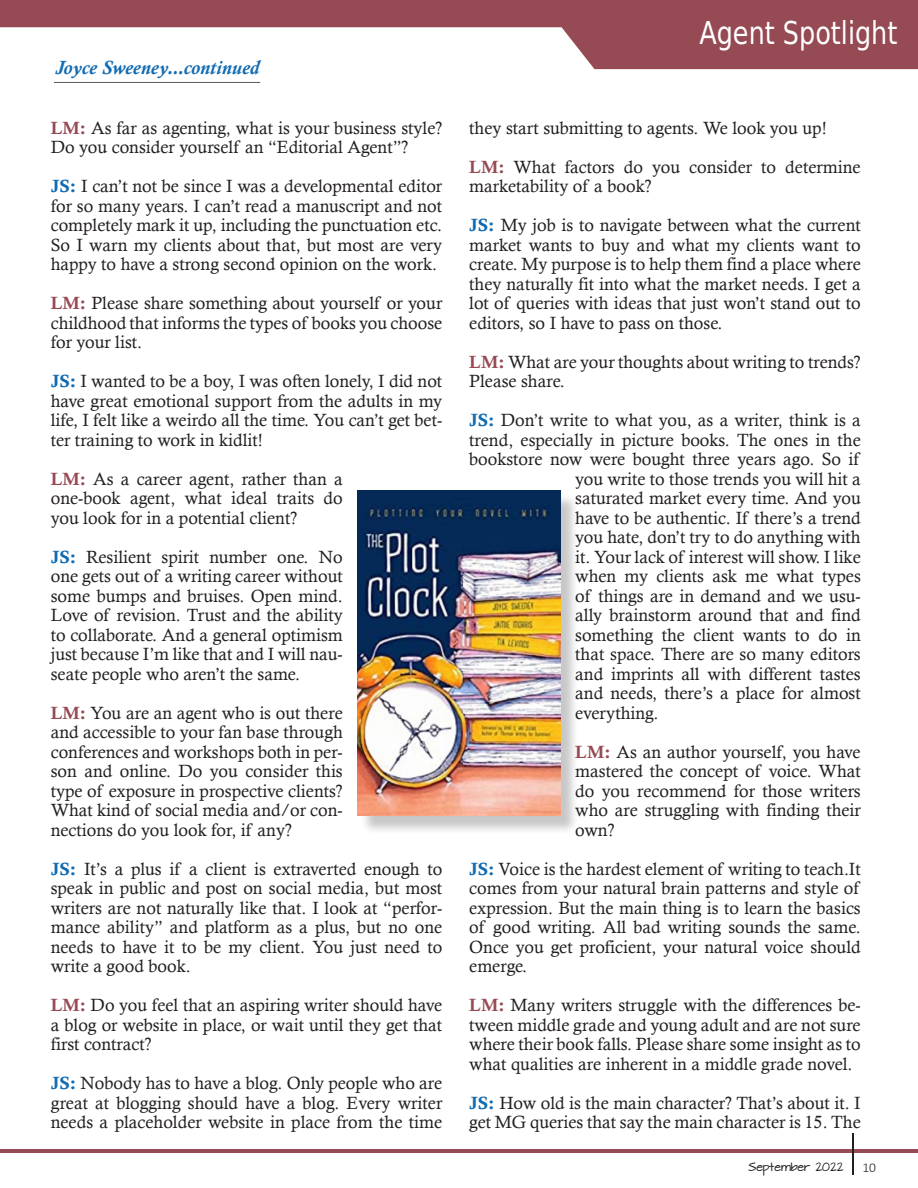
<style>
.page{position:relative;width:918px;height:1188px;background:#fff}
.page>*{position:absolute;margin:0;border:0;box-sizing:border-box;transform-origin:0 0}
.t1{font:31.5px "DejaVu Sans Condensed";color:#fff;scale:.9 1}
.t2{font:italic 700 19.5px "Calisto";color:#126cb3}
.t3{font:17.7px/19.5px "Calisto";color:#231f20;text-align:justify}
.t4{font:300 13.5px "Calibri";color:#231f20}
.t5{font:10.2px "Architects Daughter";color:#231f20}
.s1{font-family:"Calis MT Bol";color:#964a53}
.s2{font-family:"Calis MT Bol";color:#126cb3}
</style>
<div class="page">
<hr style="left:0;top:1149px;width:918px;height:4px;background:#964a53">
<hr style="left:852px;top:1133px;width:2px;height:42px;background:#231f20">
<svg style="left:0;top:0;width:918px;height:69px;fill:#964a53"></svg>
<hr style="left:54px;top:82px;width:206px;height:1px;background:#57585a">
<div style="left:360px;top:493px;width:219px;height:341px;background:#231f20;opacity:.25"></div>
<img style="left:358px;top:491px;width:202px;height:325px">
<p class="t2" style="left:55px;top:57px;width:206px">Joyce Sweeney...continued</p>
<p class="t3" style="left:51px;top:118px;width:393px"><span class="s1">LM:</span> As far as agenting, what is your business style?<br>Do you consider yourself an “Editorial Agent”?</p>
<p class="t3" style="left:51px;top:176px;width:393px"><span class="s2">JS:</span> I can’t not be since I was a developmental editor for so many years. I can’t read a manuscript and not completely mark it up, including the punctuation etc.<br>So I warn my clients about that, but most are very happy to have a strong second opinion on the work.</p>
<p class="t3" style="left:51px;top:293px;width:393px"><span class="s1">LM:</span> Please share something about yourself or your childhood that informs the types of books you choose for your list.</p>
<p class="t3" style="left:51px;top:371px;width:393px"><span class="s2">JS:</span> I wanted to be a boy, I was often lonely, I did not have great emotional support from the adults in my life, I felt like a weirdo all the time. You can’t get bet&shy;ter training to work in kidlit!</p>
<p class="t3" style="left:51px;top:469px;width:294px"><span class="s1">LM:</span> As a career agent, rather than a one-book agent, what ideal traits do you look for in a potential client?</p>
<p class="t3" style="left:51px;top:547px;width:294px"><span class="s2">JS:</span> Resilient spirit number one. No one gets out of a writing career without some bumps and bruises. Open mind.<br>Love of revision. Trust and the ability to collaborate. And a general optimism just because I’m like that and I will nau&shy;seate people who aren’t the same.</p>
<p class="t3" style="left:51px;top:703px;width:294px"><span class="s1">LM:</span> You are an agent who is out there and accessible to your fan base through conferences and workshops both in per&shy;son and online. Do you consider this type of exposure in prospective clients?<br>What kind of social media and/or con&shy;nections do you look for, if any?</p>
<p class="t3" style="left:51px;top:859px;width:393px"><span class="s2">JS:</span> It’s a plus if a client is extraverted enough to speak in public and post on social media, but most writers are not naturally like that. I look at “perfor&shy;mance ability” and platform as a plus, but no one needs to have it to be my client. You just need to write a good book.</p>
<p class="t3" style="left:51px;top:995px;width:393px"><span class="s1">LM:</span> Do you feel that an aspiring writer should have a blog or website in place, or wait until they get that first contract?</p>
<p class="t3" style="left:51px;top:1073px;width:393px"><span class="s2">JS:</span> Nobody has to have a blog. Only people who are great at blogging should have a blog. Every writer needs a placeholder website in place from the time</p>
<p class="t1" style="left:699px;top:8px;width:222px">Agent Spotlight</p>
<p class="t3" style="left:469px;top:118px;width:359px">they start submitting to agents. We look you up!</p>
<p class="t3" style="left:469px;top:157px;width:393px"><span class="s1">LM:</span> What factors do you consider to determine marketability of a book?</p>
<p class="t3" style="left:469px;top:215px;width:393px"><span class="s2">JS:</span> My job is to navigate between what the current market wants to buy and what my clients want to create. My purpose is to help them find a place where they naturally fit into what the market needs. I get a lot of queries with ideas that just won’t stand out to editors, so I have to pass on those.</p>
<p class="t3" style="left:469px;top:352px;width:393px"><span class="s1">LM:</span> What are your thoughts about writing to trends?<br>Please share.</p>
<p class="t3" style="left:469px;top:410px;width:393px"><span class="s2">JS:</span> Don’t write to what you, as a writer, think is a</p>
<p class="t3" style="left:469px;top:430px;width:393px">trend, especially in picture books. The ones in the</p>
<p class="t3" style="left:469px;top:449px;width:391px">bookstore now were bought three years ago. So if</p>
<p class="t3" style="left:575px;top:469px;width:287px">you write to those trends you will hit a</p>
<p class="t3" style="left:575px;top:488px;width:287px">saturated market every time. And you</p>
<p class="t3" style="left:575px;top:508px;width:287px">have to be authentic. If there’s a trend</p>
<p class="t3" style="left:575px;top:527px;width:287px">you hate, don’t try to do anything with</p>
<p class="t3" style="left:575px;top:547px;width:287px">it. Your lack of interest will show. I like</p>
<p class="t3" style="left:575px;top:566px;width:287px">when my clients ask me what types</p>
<p class="t3" style="left:575px;top:586px;width:287px">of things are in demand and we usu-</p>
<p class="t3" style="left:575px;top:605px;width:287px">ally brainstorm around that and find</p>
<p class="t3" style="left:575px;top:625px;width:287px">something the client wants to do in</p>
<p class="t3" style="left:575px;top:644px;width:287px">that space. There are so many editors</p>
<p class="t3" style="left:575px;top:664px;width:287px">and imprints all with different tastes</p>
<p class="t3" style="left:575px;top:683px;width:287px">and needs, there’s a place for almost</p>
<p class="t3" style="left:575px;top:703px;width:85px">everything.</p>
<p class="t3" style="left:575px;top:742px;width:287px"><span class="s1">LM:</span> As an author yourself, you have mastered the concept of voice. What do you recommend for those writers who are struggling with finding their own?</p>
<p class="t3" style="left:469px;top:859px;width:393px"><span class="s2">JS:</span> Voice is the hardest element of writing to teach.It comes from your natural brain patterns and style of expression. But the main thing is to learn the basics of good writing. All bad writing sounds the same.<br>Once you get proficient, your natural voice should emerge.</p>
<p class="t3" style="left:469px;top:995px;width:393px"><span class="s1">LM:</span> Many writers struggle with the differences be&shy;tween middle grade and young adult and are not sure where their book falls. Please share some insight as to what qualities are inherent in a middle grade novel.</p>
<p class="t3" style="left:469px;top:1093px;width:393px"><span class="s2">JS:</span> How old is the main character? That’s about it. I get MG queries that say the main character is 15. The</p>
<p class="t5" style="left:749px;top:1159px;width:97px">September 2022</p>
<p class="t4" style="left:862px;top:1159px;width:15px">10</p>
</div>
